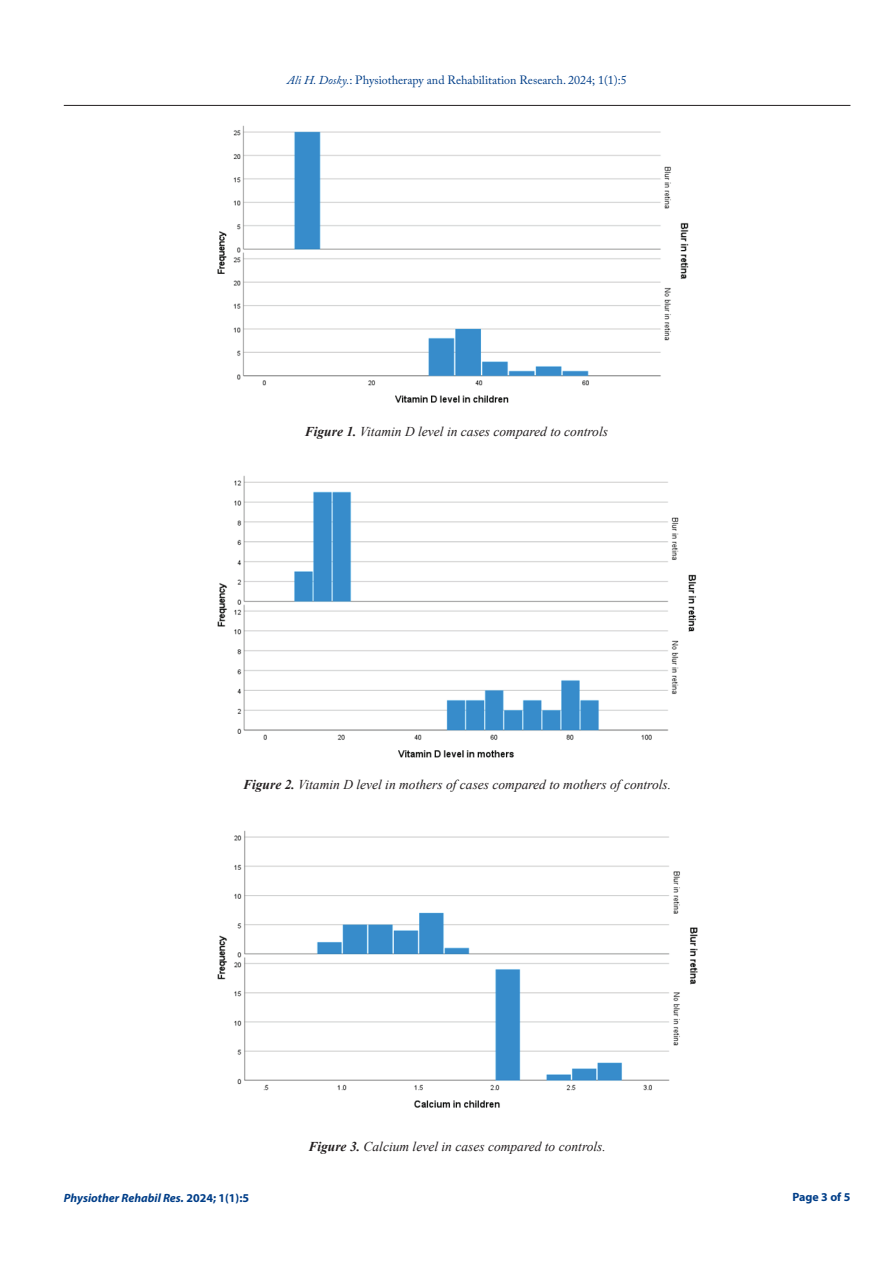
<style>
.page{position:relative;width:893px;height:1263px;background:#fff}
.page>*{position:absolute;margin:0;border:0;box-sizing:border-box;transform-origin:0 0}
.t1{font:italic 13.5px "Times New Roman";color:#231f20}
.t2{font:12px "Adobe Caslon Pro";color:#003e88}
.t3{font:italic 700 12px "Myriad Pro";color:#003e88}
.t4{font:700 12px "Myriad Pro";color:#003e88}
.s1{font-style:italic}
.s2{font-weight:700}
.s3{font-style:normal}
</style>
<div class="page">
<hr style="left:64px;top:105px;width:786px;height:1px;background:#231f20">
<img style="left:217px;top:125px;width:472px;height:278px">
<img style="left:217px;top:475px;width:480px;height:283px">
<img style="left:217px;top:830px;width:481px;height:278px">
<p class="t2" style="left:287px;top:73px;width:341px"><span class="s1">Ali H. Dosky.</span>: Physiotherapy and Rehabilitation Research. 2024; 1(1):5</p>
<p class="t1" style="left:305px;top:422px;width:305px"><span class="s2">Figure 1.</span> Vitamin D level in cases compared to controls</p>
<p class="t1" style="left:243px;top:775px;width:430px"><span class="s2">Figure 2.</span> Vitamin D level in mothers of cases compared to mothers of controls.</p>
<p class="t3" style="left:64px;top:1190px;width:187px">Physiother Rehabil Res. <span class="s3">2024; 1(1):5</span></p>
<p class="t1" style="left:308px;top:1137px;width:299px"><span class="s2">Figure 3.</span> Calcium level in cases compared to controls.</p>
<p class="t4" style="left:792px;top:1189px;width:60px">Page 3 of 5</p>
</div>
